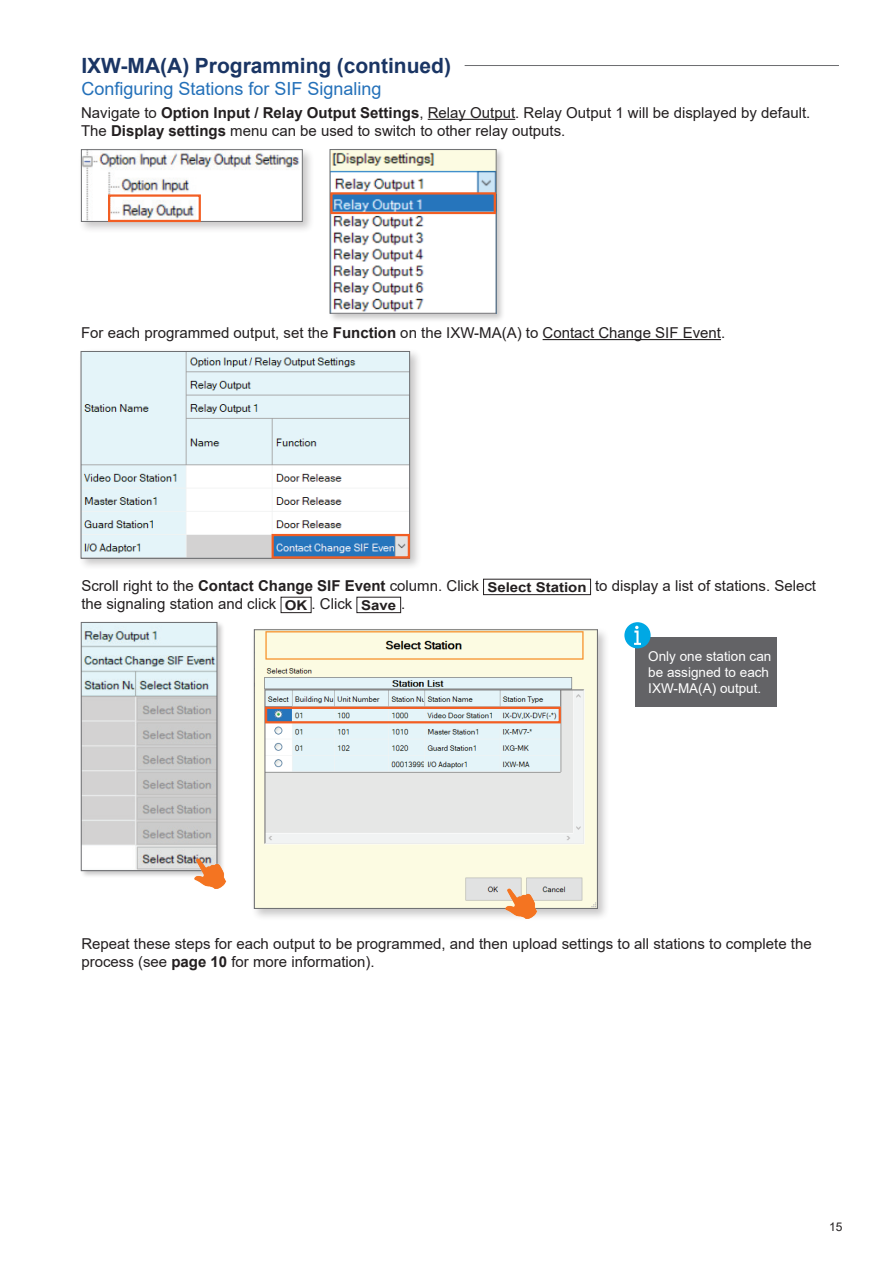
<style>
.page{position:relative;width:893px;height:1263px;background:#fff}
.page>*{position:absolute;margin:0;border:0;box-sizing:border-box;transform-origin:0 0}
.t1{font:700 21px "Arial";color:#1a3564}
.t2{font:18px "Arial";color:#2370b9}
.t3{font:15px/18px "Arial";color:#231f20}
.t4{font:13.5px/16.2px "Arial";color:#fff}
.t5{font:12px "Arial";color:#231f20}
.s1{font-weight:700}
.s2{font-weight:700;font-size:13.5px}
</style>
<div class="page">
<hr style="left:543px;top:339px;width:178px;height:1px;background:#231f20">
<div style="left:635px;top:637px;width:141px;height:70px;background:#636366"></div>
<div style="left:624px;top:622px;width:27px;height:26px;background:#00a8e4;border-radius:50%"></div>
<svg style="left:634px;top:626px;width:7px;height:19px"></svg>
<div style="left:483px;top:579px;width:108px;height:16px;border:1px solid #231f20"></div>
<div style="left:281px;top:597px;width:30px;height:16px;border:1px solid #231f20"></div>
<div style="left:356px;top:597px;width:45px;height:16px;border:1px solid #231f20"></div>
<div style="left:80px;top:621px;width:145px;height:257px;background:#231f20;opacity:.25"></div>
<img style="left:83px;top:624px;width:132px;height:245px">
<div style="left:81px;top:622px;width:136px;height:249px;border:1px solid #6c6d70"></div>
<img style="left:193px;top:853px;width:34px;height:36px">
<hr style="left:428px;top:119px;width:87px;height:1px;background:#231f20">
<div style="left:328px;top:148px;width:178px;height:175px;background:#231f20;opacity:.25"></div>
<img style="left:332px;top:151px;width:162px;height:161px">
<div style="left:330px;top:149px;width:166px;height:165px;border:1px solid #6c6d70"></div>
<div style="left:78px;top:146px;width:237px;height:88px;background:#231f20;opacity:.25"></div>
<img style="left:83px;top:151px;width:218px;height:69px">
<div style="left:81px;top:149px;width:222px;height:73px;border:1px solid #6c6d70"></div>
<div style="left:108px;top:194px;width:93px;height:28px;border:2px solid #f25e23"></div>
<div style="left:330px;top:192px;width:166px;height:22px;border:2px solid #f25e23"></div>
<hr style="left:465px;top:65px;width:374px;height:1px;background:#6c6d70">
<div style="left:78px;top:348px;width:345px;height:223px;background:#231f20;opacity:.25"></div>
<img style="left:83px;top:353px;width:325px;height:203px">
<div style="left:81px;top:351px;width:329px;height:207px;border:1px solid #6c6d70"></div>
<div style="left:272px;top:534px;width:138px;height:24px;border:2px solid #f25e23"></div>
<div style="left:251px;top:626px;width:359px;height:295px;background:#231f20;opacity:.25"></div>
<img style="left:256px;top:631px;width:340px;height:276px">
<div style="left:254px;top:629px;width:344px;height:280px;border:1px solid #6c6d70"></div>
<img style="left:504px;top:882px;width:34px;height:36px">
<div style="left:265px;top:707px;width:296px;height:16px;border:2px solid #f25e23"></div>
<h1 class="t1" style="left:81px;top:51px;width:371px">IXW-MA(A) Programming (continued)</h1>
<p class="t2" style="left:81px;top:76px;width:302px">Configuring Stations for SIF Signaling</p>
<p class="t3" style="left:81px;top:103px;width:731px">Navigate to <span class="s1">Option Input / Relay Output Settings</span>, Relay Output. Relay Output 1 will be displayed by default.<br>The <span class="s1">Display settings</span> menu can be used to switch to other relay outputs.</p>
<p class="t3" style="left:81px;top:324px;width:646px">For each programmed output, set the <span class="s1">Function</span> on the IXW-MA(A) to Contact Change SIF Event.</p>
<p class="t3" style="left:81px;top:576px;width:736px">Scroll right to the <span class="s1">Contact Change SIF Event</span> column. Click <span class="s2">Select Station</span> to display a list of stations. Select the signaling station and click <span class="s2">OK</span> . Click <span class="s2">Save</span> .</p>
<p class="t4" style="left:648px;top:648px;width:125px">Only one station can be assigned to each<br>IXW-MA(A) output.</p>
<p class="t3" style="left:81px;top:935px;width:732px">Repeat these steps for each output to be programmed, and then upload settings to all stations to complete the process (see <span class="s1">page 10</span> for more information).</p>
<p class="t5" style="left:829px;top:1218px;width:15px">15</p>
</div>
